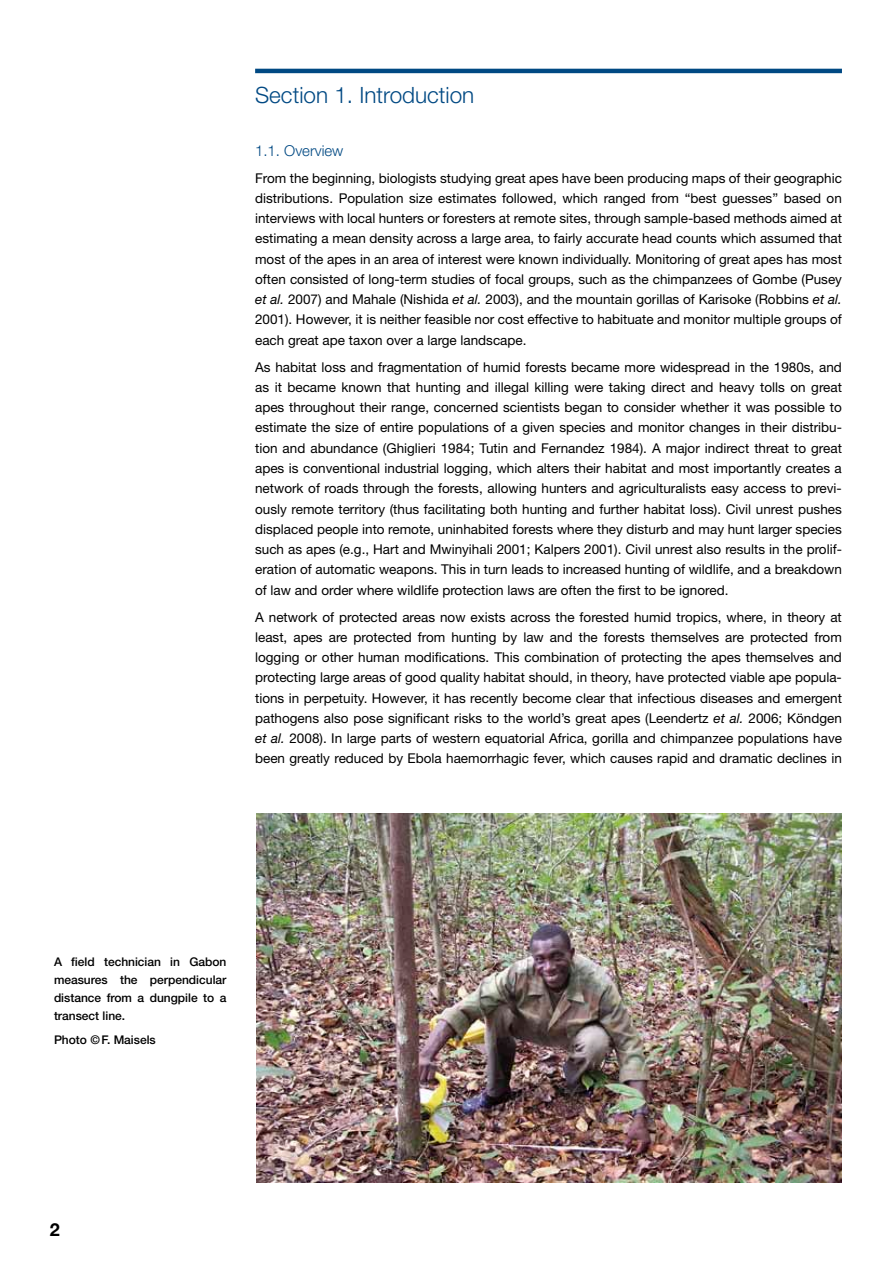
<style>
.page{position:relative;width:893px;height:1263px;background:#fff}
.page>*{position:absolute;margin:0;border:0;box-sizing:border-box;transform-origin:0 0}
.t1{font:300 22.5px "Helvetica Neue";color:#004983}
.t2{font:700 18px "Helvetica Neue";color:#000}
.t3{font:300 15px "Helvetica Neue";color:#004983}
.t4{font:13.5px/20.2px "Helvetica Neue";color:#000;text-align:justify}
.t5{font:500 12px/18px "Helvetica Neue";color:#000;text-align:justify}
.s1{font-style:italic}
</style>
<div class="page">
<hr style="left:255px;top:69px;width:587px;height:4px;background:#004983">
<img style="left:256px;top:813px;width:586px;height:369px">
<h1 class="t1" style="left:255px;top:81px;width:221px">Section 1. Introduction</h1>
<p class="t3" style="left:255px;top:141px;width:90px">1.1. Overview</p>
<p class="t4" style="left:255px;top:168px;width:588px">From the beginning, biologists studying great apes have been producing maps of their geographic distributions. Population size estimates followed, which ranged from “best guesses” based on interviews with local hunters or foresters at remote sites, through sample-based methods aimed at estimating a mean density across a large area, to fairly accurate head counts which assumed that most of the apes in an area of interest were known individually. Monitoring of great apes has most often consisted of long-term studies of focal groups, such as the chimpanzees of Gombe (Pusey <span class="s1">et al.</span> 2007) and Mahale (Nishida <span class="s1">et al.</span> 2003), and the mountain gorillas of Karisoke (Robbins <span class="s1">et al.<br></span>2001). However, it is neither feasible nor cost effective to habituate and monitor multiple groups of each great ape taxon over a large landscape.</p>
<p class="t4" style="left:255px;top:357px;width:588px">As habitat loss and fragmentation of humid forests became more widespread in the 1980s, and as it became known that hunting and illegal killing were taking direct and heavy tolls on great apes throughout their range, concerned scientists began to consider whether it was possible to estimate the size of entire populations of a given species and monitor changes in their distribu&shy;tion and abundance (Ghiglieri 1984; Tutin and Fernandez 1984). A major indirect threat to great apes is conventional industrial logging, which alters their habitat and most importantly creates a network of roads through the forests, allowing hunters and agriculturalists easy access to previ&shy;ously remote territory (thus facilitating both hunting and further habitat loss). Civil unrest pushes displaced people into remote, uninhabited forests where they disturb and may hunt larger species such as apes (e.g., Hart and Mwinyihali 2001; Kalpers 2001). Civil unrest also results in the prolif&shy;eration of automatic weapons. This in turn leads to increased hunting of wildlife, and a breakdown of law and order where wildlife protection laws are often the first to be ignored.</p>
<p class="t4" style="left:255px;top:606px;width:588px">A network of protected areas now exists across the forested humid tropics, where, in theory at least, apes are protected from hunting by law and the forests themselves are protected from logging or other human modifications. This combination of protecting the apes themselves and protecting large areas of good quality habitat should, in theory, have protected viable ape popula&shy;tions in perpetuity. However, it has recently become clear that infectious diseases and emergent pathogens also pose significant risks to the world’s great apes (Leendertz <span class="s1">et al.</span> 2006; Köndgen <span class="s1">et al.</span> 2008). In large parts of western equatorial Africa, gorilla and chimpanzee populations have been greatly reduced by Ebola haemorrhagic fever, which causes rapid and dramatic declines in</p>
<p class="t5" style="left:54px;top:953px;width:174px">A field technician in Gabon measures the perpendicular distance from a dungpile to a transect line.</p>
<p class="t5" style="left:54px;top:1031px;width:103px">Photo ©F. Maisels</p>
<h2 class="t2" style="left:50px;top:1218px;width:12px">2</h2>
</div>
